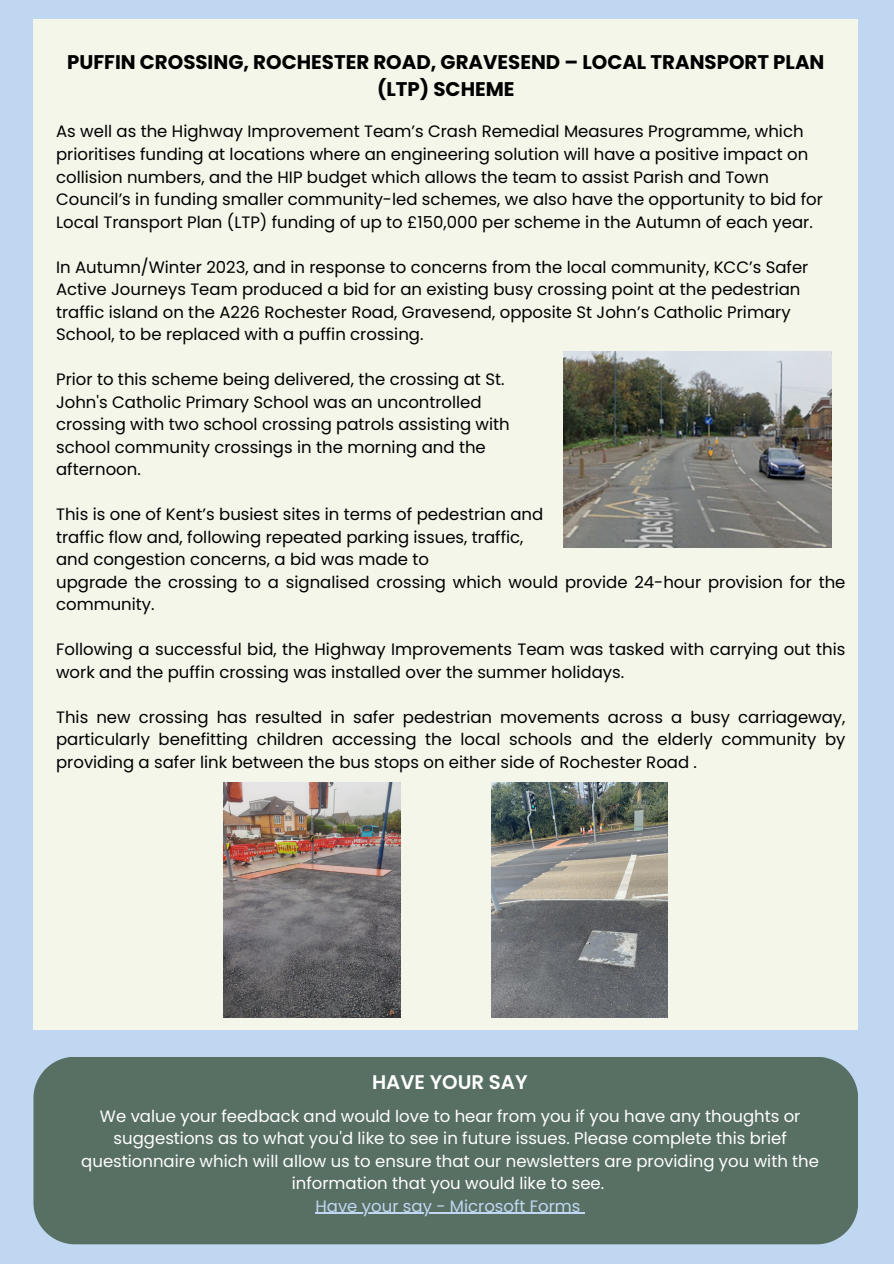
<style>
.page{position:relative;width:894px;height:1264px;background:#fff}
.page>*{position:absolute;margin:0;border:0;box-sizing:border-box;transform-origin:0 0}
.t1{font:700 19.8px/27px "Poppins";color:#000;text-align:center}
.t2{font:600 19.8px "Poppins";color:#fff}
.t3{font:16.5px/22.5px "Poppins";color:#000}
.t4{font:16.5px/22.5px "Poppins";color:#fff;text-align:center}
.t5{font:16.5px "Poppins";color:#c0d7f2}
</style>
<div class="page">
<div style="left:0;top:0;width:893px;height:1263px;background:#c0d7f2"></div>
<div style="left:33px;top:19px;width:824px;height:1010px;background:#f3f6e9"></div>
<div style="left:33px;top:1057px;width:824px;height:187px;background:#577063"></div>
<img style="left:563px;top:352px;width:268px;height:195px">
<img style="left:224px;top:782px;width:176px;height:235px">
<img style="left:491px;top:782px;width:176px;height:235px">
<hr style="left:315px;top:1212px;width:265px;height:1px;background:#c0d7f2">
<p class="t1" style="left:67px;top:49px;width:758px">PUFFIN CROSSING, ROCHESTER ROAD, GRAVESEND – LOCAL TRANSPORT PLAN (LTP) SCHEME</p>
<h1 class="t3" style="left:56px;top:120px;width:768px">As well as the Highway Improvement Team’s Crash Remedial Measures Programme, which prioritises funding at locations where an engineering solution will have a positive impact on collision numbers, and the HIP budget which allows the team to assist Parish and Town Council’s in funding smaller community-led schemes, we also have the opportunity to bid for Local Transport Plan (LTP) funding of up to £150,000 per scheme in the Autumn of each year.</h1>
<p class="t3" style="left:56px;top:255px;width:753px">In Autumn/Winter 2023, and in response to concerns from the local community, KCC’s Safer Active Journeys Team produced a bid for an existing busy crossing point at the pedestrian traffic island on the A226 Rochester Road, Gravesend, opposite St John’s Catholic Primary School, to be replaced with a puffin crossing.</p>
<p class="t3" style="left:56px;top:368px;width:450px">Prior to this scheme being delivered, the crossing at St.</p>
<p class="t3" style="left:56px;top:390px;width:427px">John's Catholic Primary School was an uncontrolled</p>
<p class="t3" style="left:56px;top:413px;width:455px">crossing with two school crossing patrols assisting with</p>
<p class="t3" style="left:56px;top:435px;width:431px">school community crossings in the morning and the</p>
<p class="t3" style="left:56px;top:458px;width:86px">afternoon.</p>
<p class="t3" style="left:56px;top:503px;width:488px">This is one of Kent’s busiest sites in terms of pedestrian and</p>
<p class="t3" style="left:56px;top:525px;width:468px">traffic flow and, following repeated parking issues, traffic,</p>
<p class="t3" style="left:56px;top:548px;width:374px">and congestion concerns, a bid was made to</p>
<p class="t3" style="left:56px;top:570px;width:790px">upgrade the crossing to a signalised crossing which would provide 24-hour provision for the community.</p>
<p class="t3" style="left:56px;top:638px;width:790px">Following a successful bid, the Highway Improvements Team was tasked with carrying out this work and the puffin crossing was installed over the summer holidays.</p>
<p class="t3" style="left:56px;top:705px;width:790px;text-align:justify">This new crossing has resulted in safer pedestrian movements across a busy carriageway, particularly benefitting children accessing the local schools and the elderly community by providing a safer link between the bus stops on either side of Rochester Road .</p>
<p class="t2" style="left:372px;top:1068px;width:157px">HAVE YOUR SAY</p>
<p class="t4" style="left:81px;top:1104px;width:739px">We value your feedback and would love to hear from you if you have any thoughts or suggestions as to what you'd like to see in future issues. Please complete this brief questionnaire which will allow us to ensure that our newsletters are providing you with the information that you would like to see.</p>
<p class="t5" style="left:315px;top:1194px;width:266px">Have your say - Microsoft Forms</p>
</div>
